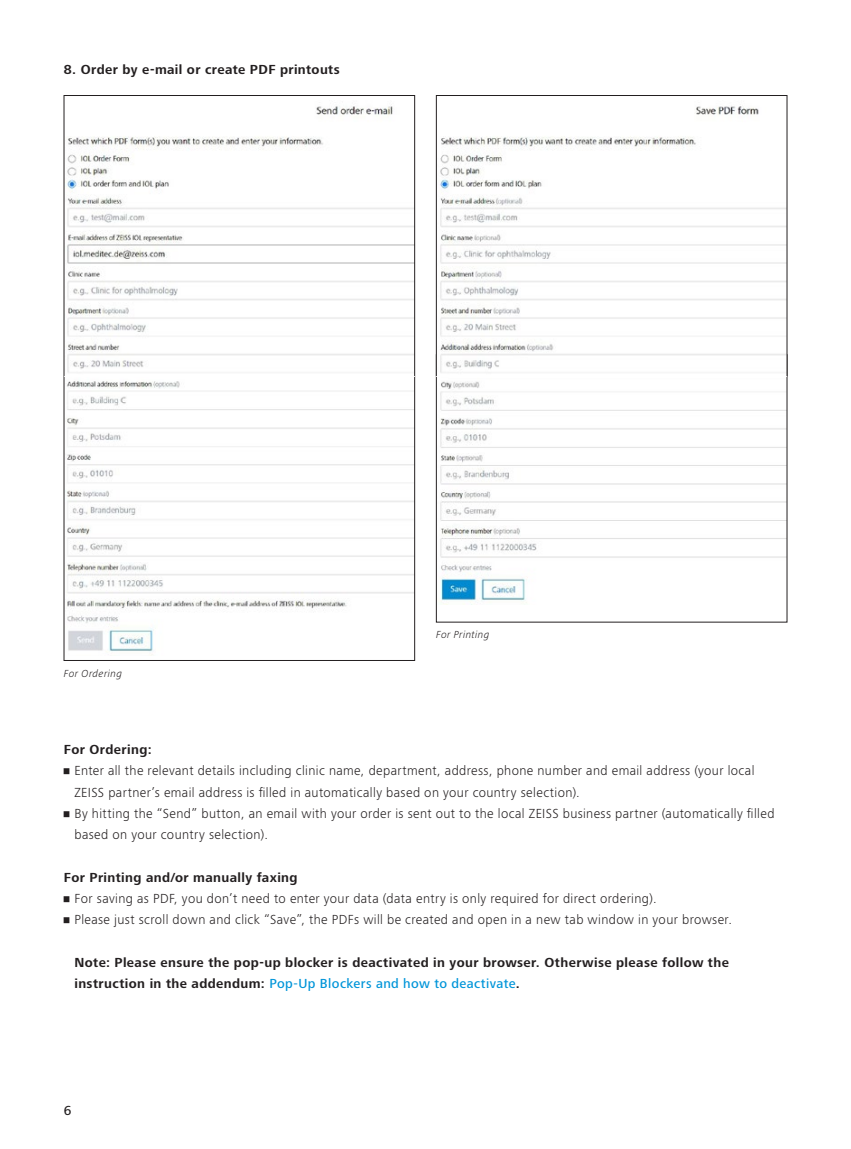
<style>
.page{position:relative;width:851px;height:1149px;background:#fff}
.page>*{position:absolute;margin:0;border:0;box-sizing:border-box;transform-origin:0 0}
.t1{font:300 13.5px/21.1px "ZEISS Frutiger Next W1 G";letter-spacing:.03em;color:#231f20}
.t2{font:700 13.5px/21.1px "ZEISS Frutiger Next W1 G";letter-spacing:.03em;color:#231f20}
.t3{font:500 13.5px "ZEISS Frutiger Next W1 G";color:#231f20}
.t4{font:italic 300 10.5px "ZEISS Frutiger Next W1 G";letter-spacing:.04em;color:#231f20}
.s1{font-weight:500;color:#0095d9}
</style>
<div class="page">
<svg style="left:64px;top:376px;width:351px;height:284px"></svg>
<svg style="left:64px;top:95px;width:351px;height:281px"></svg>
<svg style="left:436px;top:376px;width:351px;height:246px"></svg>
<svg style="left:436px;top:95px;width:351px;height:281px"></svg>
<p class="t2" style="left:64px;top:59px;width:277px">8. Order by e-mail or create PDF printouts</p>
<p class="t4" style="left:64px;top:665px;width:60px">For Ordering</p>
<p class="t4" style="left:436px;top:627px;width:55px">For Printing</p>
<p class="t2" style="left:64px;top:738px;width:89px">For Ordering:</p>
<p class="t1" style="left:74px;top:759px;width:681px;text-indent:-11px">• Enter all the relevant details including clinic name, department, address, phone number and email address (your local<br>ZEISS partner’s email address is filled in automatically based on your country selection).</p>
<p class="t1" style="left:74px;top:801px;width:701px;text-indent:-11px">• By hitting the “Send” button, an email with your order is sent out to the local ZEISS business partner (automatically filled based on your country selection).</p>
<p class="t2" style="left:64px;top:865px;width:235px">For Printing and/or manually faxing</p>
<p class="t1" style="left:64px;top:886px;width:594px">• For saving as PDF, you don’t need to enter your data (data entry is only required for direct ordering).</p>
<p class="t1" style="left:64px;top:908px;width:669px">• Please just scroll down and click “Save”, the PDFs will be created and open in a new tab window in your browser.</p>
<p class="t2" style="left:74px;top:950px;width:656px">Note: Please ensure the pop-up blocker is deactivated in your browser. Otherwise please follow the instruction in the addendum: <span class="s1">Pop-Up Blockers and how to deactivate</span>.</p>
<p class="t3" style="left:64px;top:1100px;width:9px">6</p>
</div>
